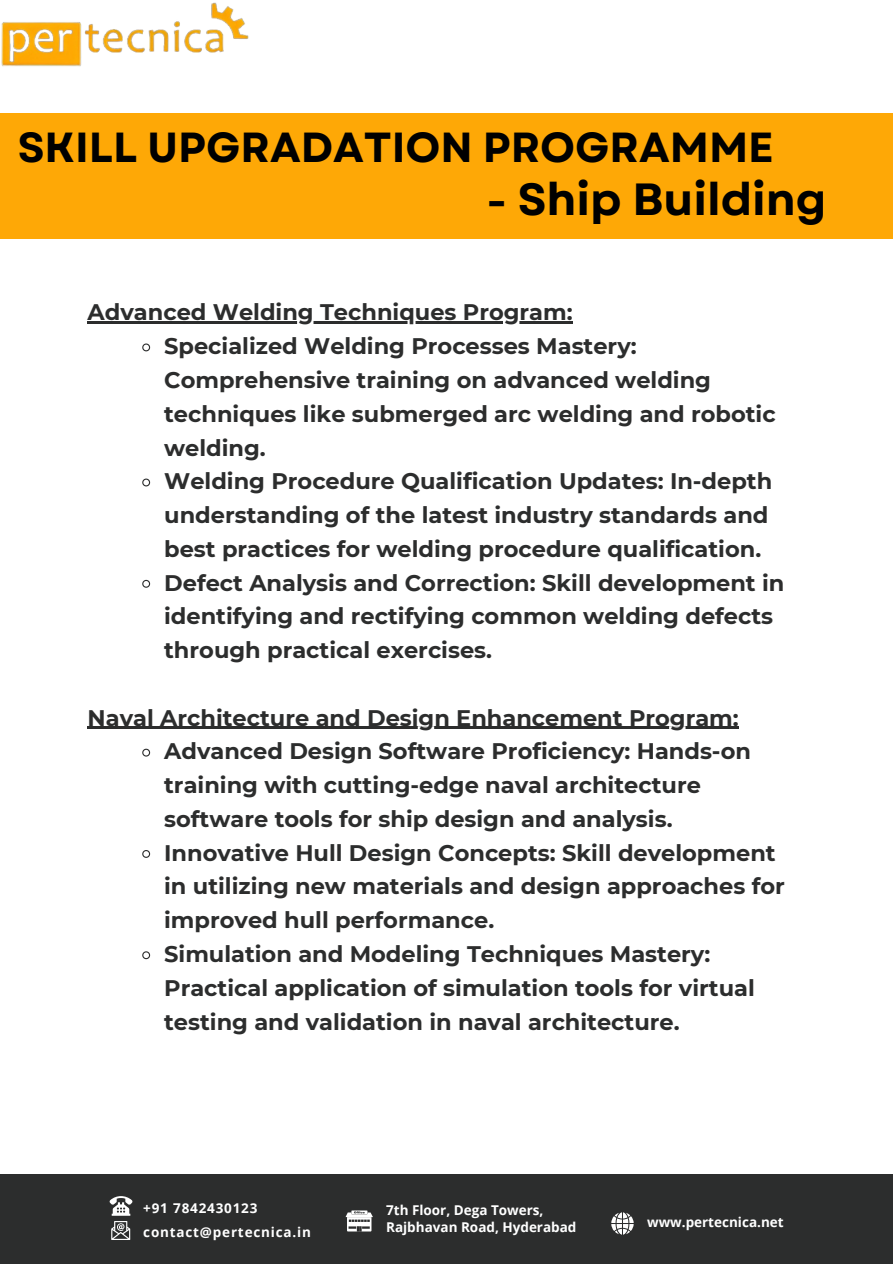
<style>
.page{position:relative;width:893px;height:1264px;background:#fff}
.page>*{position:absolute;margin:0;border:0;box-sizing:border-box;transform-origin:0 0}
.t1{font:700 45px "Garet";color:#000}
.t2{font:700 42px "Garet";color:#000}
.t3{font:700 22.5px/33.8px "Montserrat";color:#2c2d2d}
.t4{font:700 13.5px "Open Sans";color:#fff}
.t5{font:700 13.5px "Open Sans";letter-spacing:.06em;color:#fff}
</style>
<div class="page">
<img style="left:1px;top:2px;width:248px;height:65px">
<div style="left:0;top:113px;width:892px;height:125px;background:#fea806"></div>
<div style="left:0;top:1174px;width:892px;height:89px;background:#2c2d2d"></div>
<svg style="left:611px;top:1212px;width:22px;height:22px"></svg>
<svg style="left:345px;top:1210px;width:27px;height:21px"></svg>
<svg style="left:110px;top:1196px;width:22px;height:43px"></svg>
<hr style="left:88px;top:321px;width:484px;height:3px;background:#2c2d2d">
<svg style="left:142px;top:343px;width:9px;height:9px"></svg>
<svg style="left:142px;top:478px;width:9px;height:9px"></svg>
<svg style="left:142px;top:579px;width:9px;height:9px"></svg>
<hr style="left:88px;top:726px;width:650px;height:3px;background:#2c2d2d">
<svg style="left:142px;top:748px;width:9px;height:9px"></svg>
<svg style="left:142px;top:850px;width:9px;height:8px"></svg>
<svg style="left:142px;top:951px;width:9px;height:9px"></svg>
<p class="t2" style="left:18px;top:117px;width:757px">SKILL UPGRADATION PROGRAMME</p>
<p class="t1" style="left:486px;top:167px;width:341px">- Ship Building</p>
<p class="t3" style="left:88px;top:295px;width:486px">Advanced Welding Techniques Program:</p>
<p class="t3" style="left:164px;top:329px;width:613px">Specialized Welding Processes Mastery:<br>Comprehensive training on advanced welding techniques like submerged arc welding and robotic welding.</p>
<p class="t3" style="left:164px;top:464px;width:609px">Welding Procedure Qualification Updates: In-depth understanding of the latest industry standards and best practices for welding procedure qualification.</p>
<p class="t3" style="left:164px;top:565px;width:621px">Defect Analysis and Correction: Skill development in identifying and rectifying common welding defects through practical exercises.</p>
<p class="t3" style="left:88px;top:700px;width:652px">Naval Architecture and Design Enhancement Program:</p>
<p class="t3" style="left:164px;top:734px;width:588px">Advanced Design Software Proficiency: Hands-on training with cutting-edge naval architecture software tools for ship design and analysis.</p>
<p class="t3" style="left:164px;top:835px;width:622px">Innovative Hull Design Concepts: Skill development in utilizing new materials and design approaches for improved hull performance.</p>
<p class="t3" style="left:164px;top:937px;width:592px">Simulation and Modeling Techniques Mastery:<br>Practical application of simulation tools for virtual testing and validation in naval architecture.</p>
<p class="t5" style="left:143px;top:1198px;width:116px">+91 7842430123</p>
<p class="t5" style="left:143px;top:1222px;width:169px">contact@pertecnica.in</p>
<p class="t4" style="left:386px;top:1200px;width:159px">7th Floor, Dega Towers,</p>
<p class="t4" style="left:386px;top:1217px;width:192px">Rajbhavan Road, Hyderabad</p>
<p class="t4" style="left:647px;top:1212px;width:138px">www.pertecnica.net</p>
</div>
